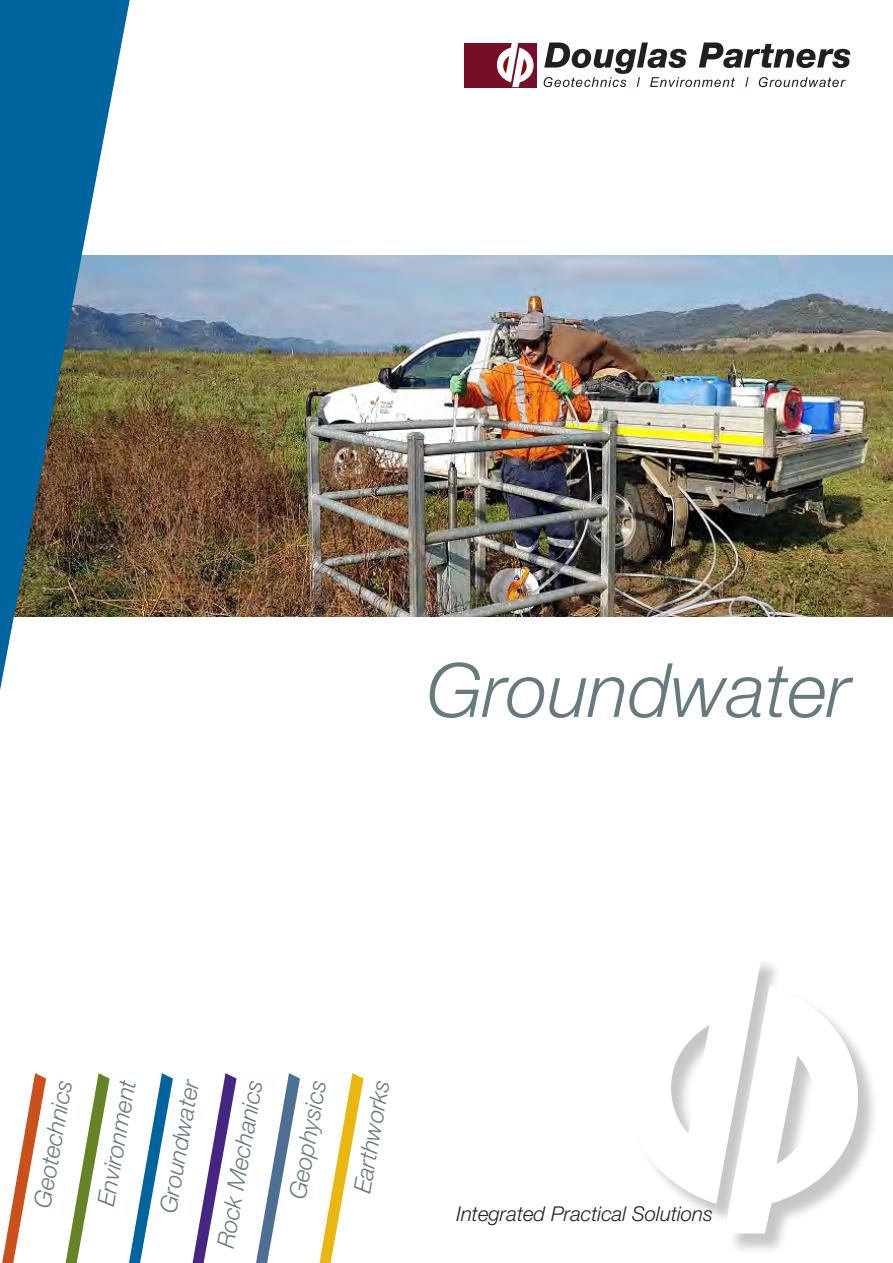
<style>
.page{position:relative;width:893px;height:1263px;background:#fff}
.page>*{position:absolute;margin:0;border:0;box-sizing:border-box;transform-origin:0 0}
.t1{font:italic 300 75px "Helvetica Neue LT Std";color:#657b80}
.t2{font:italic 300 23.7px "Helvetica Neue LT Std";color:#657b80}
.t3{font:italic 300 20.4px "Helvetica Neue LT Std";color:#231f20}
</style>
<div class="page">
<img style="left:130px;top:255px;width:763px;height:362px">
<div style="left:465px;top:43px;width:72px;height:44px;background:#770e28"></div>
<svg style="left:497px;top:43px;width:37px;height:44px"></svg>
<svg style="left:544px;top:43px;width:306px;height:44px"></svg>
<svg style="left:0;top:0;width:130px;height:690px"></svg>
<svg style="left:319px;top:1073px;width:44px;height:190px"></svg>
<svg style="left:2px;top:1073px;width:44px;height:190px"></svg>
<svg style="left:66px;top:1073px;width:44px;height:190px"></svg>
<svg style="left:129px;top:1073px;width:44px;height:190px"></svg>
<svg style="left:193px;top:1073px;width:44px;height:190px"></svg>
<svg style="left:256px;top:1073px;width:44px;height:190px"></svg>
<div style="left:630px;top:958px;width:249px;height:297px;background:#231f20;opacity:.5"></div>
<svg style="left:630px;top:958px;width:229px;height:275px"></svg>
<p class="t1" style="left:427px;top:645px;width:425px">Groundwater</p>
<p class="t2" style="left:28px;top:1204px;width:130px;rotate:-80deg">Geotechnics</p>
<p class="t2" style="left:92px;top:1203px;width:129px;rotate:-80deg">Environment</p>
<p class="t2" style="left:154px;top:1210px;width:136px;rotate:-80deg">Groundwater</p>
<p class="t2" style="left:211px;top:1245px;width:171px;rotate:-80deg">Rock Mechanics</p>
<p class="t2" style="left:283px;top:1196px;width:122px;rotate:-80deg">Geophysics</p>
<p class="t2" style="left:348px;top:1190px;width:115px;rotate:-80deg">Earthworks</p>
<p class="t3" style="left:456px;top:1201px;width:258px">Integrated Practical Solutions</p>
</div>
